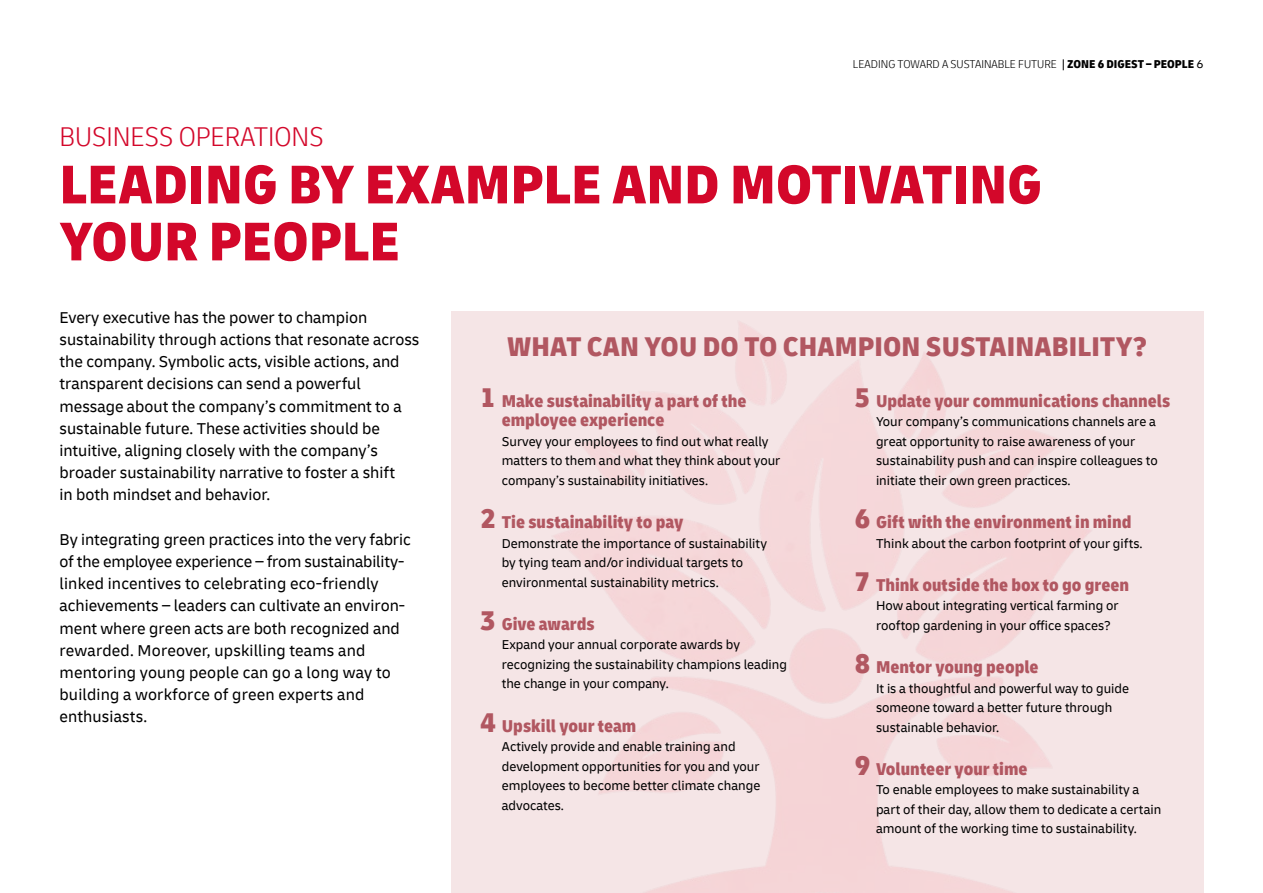
<style>
.page{position:relative;width:1263px;height:893px;background:#fff}
.page>*{position:absolute;margin:0;border:0;box-sizing:border-box;transform-origin:0 0}
.t1{font:900 condensed 57px/57px "Delivery";color:#d3072a}
.t2{font:900 condensed 28.5px "Delivery";letter-spacing:.005em;color:#b15761}
.t3{font:300 condensed 28.5px "Delivery";color:#d3072a}
.t4{font:900 condensed 18px/19.5px "Delivery";color:#b15761}
.t5{font:16.5px/22.2px "Delivery";color:#000}
.t6{font:13.5px/19.5px "Delivery";color:#000}
.t7{font:300 condensed 12px "Delivery";color:#000}
.s1{font-weight:400;font-stretch:normal}
.s2{font-weight:900}
.s3{font-size:28.5px}
</style>
<div class="page">
<div style="left:451px;top:311px;width:752px;height:582px;background:linear-gradient(to right,#f5e1e2,#f5e1e2)"></div>
<p class="t7" style="left:853px;top:56px;width:352px">LEADING TOWARD A SUSTAINABLE FUTURE <span class="s1">|</span> <span class="s2">ZONE 6 DIGEST – PEOPLE</span> <span class="s1">6</span></p>
<h2 class="t3" style="left:60px;top:118px;width:266px">BUSINESS OPERATIONS</h2>
<h1 class="t1" style="left:60px;top:155px;width:984px">LEADING BY EXAMPLE AND MOTIVATING<br>YOUR PEOPLE</h1>
<p class="t5" style="left:60px;top:306px;width:361px">Every executive has the power to champion sustainability through actions that resonate across the company. Symbolic acts, visible actions, and transparent decisions can send a powerful message about the company’s commitment to a sustainable future. These activities should be intuitive, aligning closely with the company’s broader sustainability narrative to foster a shift<br>in both mindset and behavior.</p>
<p class="t5" style="left:60px;top:528px;width:353px">By integrating green practices into the very fabric of the employee experience – from sustainability&shy;linked incentives to celebrating eco-friendly achievements – leaders can cultivate an environ&shy;ment where green acts are both recognized and rewarded. Moreover, upskilling teams and mentoring young people can go a long way to building a workforce of green experts and enthusiasts.</p>
<h2 class="t2" style="left:507px;top:329px;width:641px">WHAT CAN YOU DO TO CHAMPION SUSTAINABILITY?</h2>
<h3 class="t4" style="left:502px;top:391px;width:246px;text-indent:-21px"><span class="s3">1</span> Make sustainability a part of the employee experience</h3>
<p class="t6" style="left:502px;top:431px;width:280px">Survey your employees to find out what really matters to them and what they think about your company’s sustainability initiatives.</p>
<h3 class="t4" style="left:480px;top:512px;width:204px"><span class="s3">2</span> Tie sustainability to pay</h3>
<p class="t6" style="left:502px;top:533px;width:267px">Demonstrate the importance of sustainability by tying team and/or individual targets to environmental sustainability metrics.</p>
<h3 class="t4" style="left:480px;top:614px;width:116px"><span class="s3">3</span> Give awards</h3>
<p class="t6" style="left:502px;top:635px;width:287px">Expand your annual corporate awards by recognizing the sustainability champions leading the change in your company.</p>
<h3 class="t4" style="left:480px;top:716px;width:157px"><span class="s3">4</span> Upskill your team</h3>
<p class="t6" style="left:502px;top:737px;width:260px">Actively provide and enable training and development opportunities for you and your employees to become better climate change advocates.</p>
<h3 class="t4" style="left:855px;top:391px;width:317px"><span class="s3">5</span> Update your communications channels</h3>
<p class="t6" style="left:876px;top:412px;width:283px">Your company’s communications channels are a great opportunity to raise awareness of your sustainability push and can inspire colleagues to initiate their own green practices.</p>
<h3 class="t4" style="left:855px;top:512px;width:278px"><span class="s3">6</span> Gift with the environment in mind</h3>
<p class="t6" style="left:876px;top:533px;width:268px">Think about the carbon footprint of your gifts.</p>
<h3 class="t4" style="left:855px;top:575px;width:276px"><span class="s3">7</span> Think outside the box to go green</h3>
<p class="t6" style="left:876px;top:596px;width:244px">How about integrating vertical farming or rooftop gardening in your office spaces?</p>
<h3 class="t4" style="left:855px;top:657px;width:185px"><span class="s3">8</span> Mentor young people</h3>
<p class="t6" style="left:876px;top:678px;width:255px">It is a thoughtful and powerful way to guide someone toward a better future through sustainable behavior.</p>
<h3 class="t4" style="left:855px;top:759px;width:174px"><span class="s3">9</span> Volunteer your time</h3>
<p class="t6" style="left:876px;top:780px;width:287px">To enable employees to make sustainability a part of their day, allow them to dedicate a certain amount of the working time to sustainability.</p>
</div>
